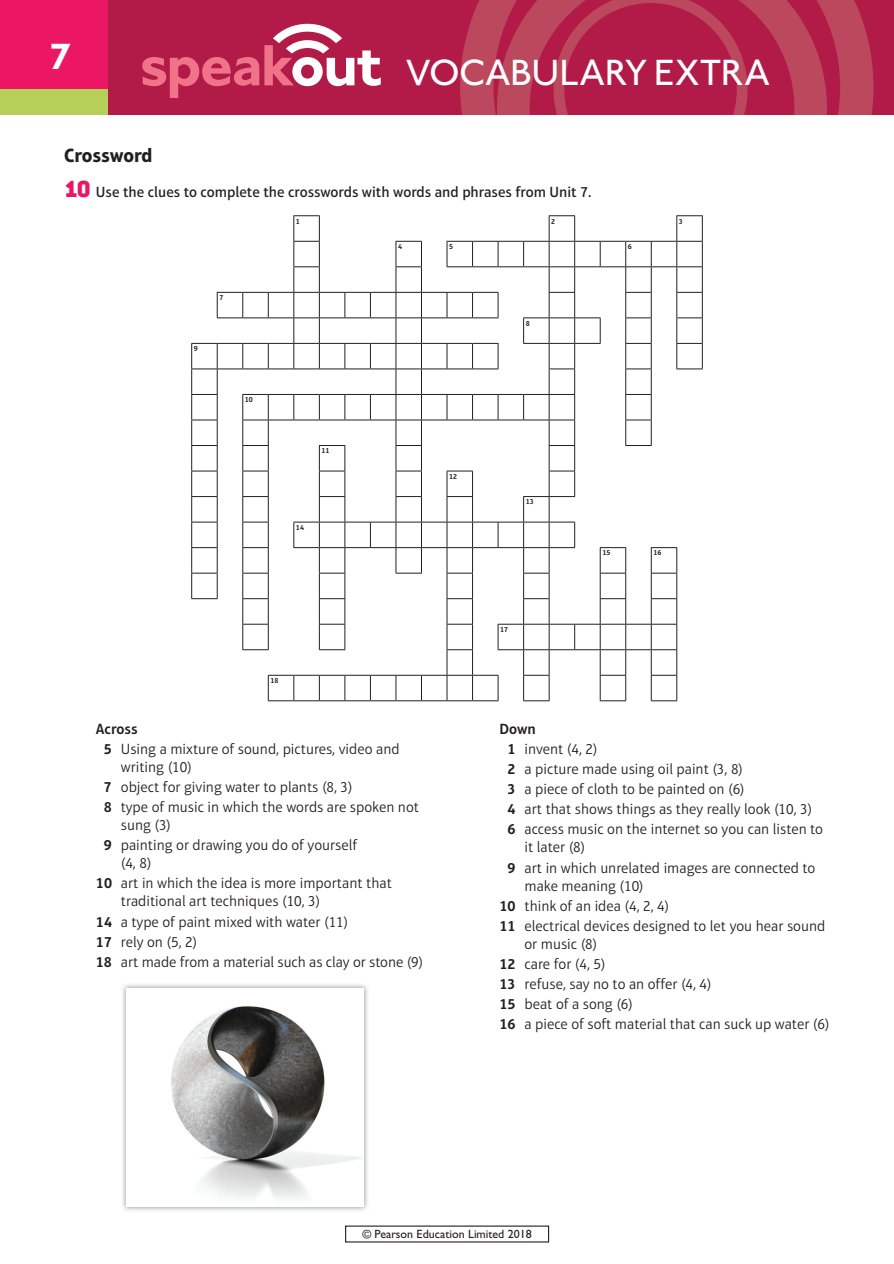
<style>
.page{position:relative;width:894px;height:1264px;background:#fff}
.page>*{position:absolute;margin:0;border:0;box-sizing:border-box;transform-origin:0 0}
.t1{font:500 37.5px "Johnston ITC Pro";letter-spacing:-.01em;color:#fff}
.t2{font:700 37.5px "Johnston ITC Pro";color:#fff}
.t3{font:700 19.5px "Aptifer Sans LT Pro";letter-spacing:-.01em;color:#231f20}
.t4{font:300 15px/20.1px "Aptifer Sans LT Pro";color:#231f20}
.t5{font:500 15px "Aptifer Sans LT Pro";color:#231f20}
.t6{font:500 12px "Gill Sans MT Pro";color:#231f20}
.t7{font:600 7.5px "Aptifer Sans LT Pro";color:#231f20}
.s1{font-family:"Conduit ITC Pro";font-weight:900;font-size:25.5px;color:#eb1764}
.s2{font-weight:600}
</style>
<div class="page">
<div style="left:0;top:0;width:893px;height:89px;background:#eb1764"></div>
<div style="left:0;top:89px;width:893px;height:26px;background:#b6d057"></div>
<div style="left:108px;top:0;width:785px;height:115px;background:#b21b48"></div>
<svg style="left:142px;top:24px;width:238px;height:74px"></svg>
<svg style="left:460px;top:0;width:413px;height:115px;fill:#bc485d"></svg>
<svg style="left:497px;top:0;width:329px;height:115px"></svg>
<svg style="left:191px;top:215px;width:511px;height:486px"></svg>
<img style="left:122px;top:984px;width:246px;height:227px">
<div style="left:126px;top:988px;width:238px;height:218px;background:#fff"></div>
<img style="left:171px;top:1006px;width:193px;height:192px">
<h1 class="t2" style="left:49px;top:34px;width:24px">7</h1>
<h1 class="t1" style="left:405px;top:50px;width:366px">VOCABULARY EXTRA</h1>
<h2 class="t3" style="left:64px;top:143px;width:90px">Cros sword</h2>
<p class="t5" style="left:64px;top:183px;width:529px"><span class="s1">10</span> Use the clues to complete the crosswords with words and phrases from Unit 7.</p>
<p class="t7" style="left:296px;top:216px;width:6px">1</p>
<p class="t7" style="left:551px;top:216px;width:6px">2</p>
<p class="t7" style="left:678px;top:216px;width:6px">3</p>
<p class="t7" style="left:398px;top:242px;width:6px">4</p>
<p class="t7" style="left:449px;top:242px;width:6px">5</p>
<p class="t7" style="left:627px;top:242px;width:6px">6</p>
<p class="t7" style="left:194px;top:344px;width:6px">9</p>
<p class="t7" style="left:219px;top:293px;width:6px">7</p>
<p class="t7" style="left:245px;top:395px;width:10px">10</p>
<p class="t7" style="left:321px;top:446px;width:10px">11</p>
<p class="t7" style="left:296px;top:523px;width:10px">14</p>
<p class="t7" style="left:449px;top:472px;width:10px">12</p>
<p class="t7" style="left:270px;top:676px;width:10px">18</p>
<p class="t4" style="left:104px;top:718px;width:297px;text-indent:-8px"><span class="s2">Across<br>5</span> Using a mixture of sound, pictures, video and</p>
<p class="t4" style="left:104px;top:756px;width:317px;text-indent:17px">writing (10)<br><span class="s2">7</span> object for giving water to plants (8, 3)<br><span class="s2">8</span> type of music in which the words are spoken not</p>
<p class="t4" style="left:104px;top:815px;width:255px;text-indent:17px">sung (3)<br><span class="s2">9</span> painting or drawing you do of yourself</p>
<p class="t4" style="left:96px;top:853px;width:297px;text-indent:25px">(4, 8)<br><span class="s2">10</span> art in which the idea is more important that</p>
<p class="t4" style="left:96px;top:891px;width:329px;text-indent:25px">traditional art techniques (10, 3)<br><span class="s2">14</span> a type of paint mixed with water (11)<br><span class="s2">17</span> rely on (5, 2)<br><span class="s2">18</span> art made from a material such as clay or stone (9)</p>
<p class="t7" style="left:525px;top:318px;width:6px">8</p>
<p class="t7" style="left:525px;top:497px;width:10px">13</p>
<p class="t7" style="left:500px;top:625px;width:10px">17</p>
<p class="t7" style="left:602px;top:548px;width:10px">15</p>
<p class="t7" style="left:653px;top:548px;width:10px">16</p>
<p class="t4" style="left:507px;top:718px;width:317px;text-indent:-8px"><span class="s2">Down<br>1</span> invent (4, 2)<br><span class="s2">2</span> a picture made using oil paint (3, 8)<br><span class="s2">3</span> a piece of cloth to be painted on (6)<br><span class="s2">4</span> art that shows things as they really look (10, 3)<br><span class="s2">6</span> access music on the internet so you can listen to</p>
<p class="t4" style="left:507px;top:837px;width:309px;text-indent:17px">it later (8)<br><span class="s2">9</span> art in which unrelated images are connected to</p>
<p class="t4" style="left:499px;top:875px;width:327px;text-indent:25px">make meaning (10)<br><span class="s2">10</span> think of an idea (4, 2, 4)<br><span class="s2">11</span> electrical devices designed to let you hear sound</p>
<p class="t4" style="left:499px;top:933px;width:331px;text-indent:25px">or music (8)<br><span class="s2">12</span> care for (4, 5)<br><span class="s2">13</span> refuse, say no to an offer (4, 4)<br><span class="s2">15</span> beat of a song (6)<br><span class="s2">16</span> a piece of soft material that can suck up water (6)</p>
<p class="t6" style="left:362px;top:1226px;width:171px">© Pearson Education Limited 2018</p>
</div>
